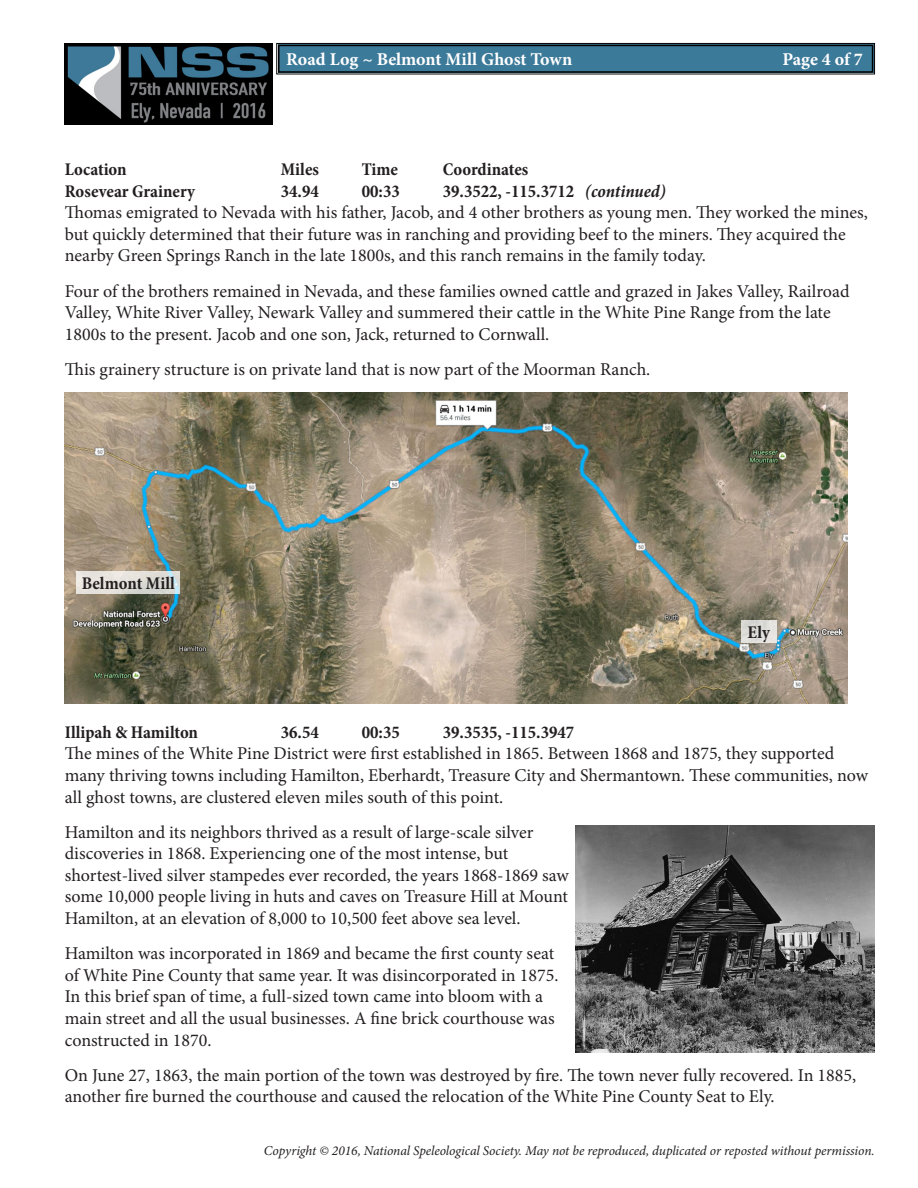
<style>
.page{position:relative;width:918px;height:1188px;background:#fff}
.page>*{position:absolute;margin:0;border:0;box-sizing:border-box;transform-origin:0 0}
.t1{font:18px/21.6px "Minion Pro";color:#231f20}
.t2{font:700 condensed 18px "Minion Pro";color:#231f20}
.t3{font:700 18px "Minion Pro";color:#fff}
.t4{font:italic 13.5px "Minion Pro";letter-spacing:-.005em;color:#231f20}
.s1{font-weight:700;font-stretch:condensed}
.s2{font-weight:700;font-style:italic;font-stretch:condensed}
</style>
<div class="page">
<svg style="left:276px;top:43px;width:599px;height:32px;background:#3e748f"></svg>
<div style="left:278px;top:45px;width:595px;height:28px;border:2px solid #000"></div>
<img style="left:65px;top:43px;width:208px;height:81px">
<img style="left:65px;top:392px;width:783px;height:311px">
<img style="left:576px;top:825px;width:299px;height:228px">
<div style="left:741px;top:620px;width:36px;height:23px;background:#deddd9"></div>
<svg style="left:77px;top:571px;width:103px;height:23px;background:#e0dfda"></svg>
<p class="t3" style="left:286px;top:46px;width:288px">Road Log ~ Belmont Mill Ghost Town</p>
<p class="t3" style="left:783px;top:46px;width:82px">Page 4 of 7</p>
<p class="t2" style="left:65px;top:157px;width:63px">Location</p>
<p class="t2" style="left:281px;top:157px;width:40px">Miles</p>
<p class="t2" style="left:362px;top:157px;width:38px">Time</p>
<p class="t2" style="left:443px;top:157px;width:87px">Coordinates</p>
<p class="t2" style="left:65px;top:179px;width:132px">Rosevear Grainery</p>
<p class="t2" style="left:281px;top:179px;width:40px">34.94</p>
<p class="t2" style="left:362px;top:179px;width:40px">00:33</p>
<p class="t1" style="left:65px;top:180px;width:805px;text-indent:378px"><span class="s1">39.3522, -115.3712</span> <span class="s2">(continued)<br></span>Thomas emigrated to Nevada with his father, Jacob, and 4 other brothers as young men. They worked the mines, but quickly determined that their future was in ranching and providing beef to the miners. They acquired the nearby Green Springs Ranch in the late 1800s, and this ranch remains in the family today.</p>
<p class="t1" style="left:65px;top:280px;width:786px">Four of the brothers remained in Nevada, and these families owned cattle and grazed in Jakes Valley, Railroad<br>Valley, White River Valley, Newark Valley and summered their cattle in the White Pine Range from the late<br>1800s to the present. Jacob and one son, Jack, returned to Cornwall.</p>
<p class="t1" style="left:65px;top:358px;width:587px">This grainery structure is on private land that is now part of the Moorman Ranch.</p>
<p class="t2" style="left:82px;top:571px;width:95px">Belmont Mill</p>
<p class="t2" style="left:747px;top:620px;width:24px">Ely</p>
<p class="t2" style="left:65px;top:720px;width:135px">Illipah &amp; Hamilton</p>
<p class="t2" style="left:281px;top:720px;width:40px">36.54</p>
<p class="t2" style="left:362px;top:720px;width:40px">00:35</p>
<p class="t1" style="left:65px;top:721px;width:805px;text-indent:378px"><span class="s1">39.3535, -115.3947<br></span>The mines of the White Pine District were first established in 1865. Between 1868 and 1875, they supported many thriving towns including Hamilton, Eberhardt, Treasure City and Shermantown. These communities, now all ghost towns, are clustered eleven miles south of this point.</p>
<p class="t1" style="left:65px;top:821px;width:506px">Hamilton and its neighbors thrived as a result of large-scale silver discoveries in 1868. Experiencing one of the most intense, but shortest-lived silver stampedes ever recorded, the years 1868-1869 saw some 10,000 people living in huts and caves on Treasure Hill at Mount Hamilton, at an elevation of 8,000 to 10,500 feet above sea level.</p>
<p class="t1" style="left:65px;top:943px;width:495px">Hamilton was incorporated in 1869 and became the first county seat of White Pine County that same year. It was disincorporated in 1875.<br>In this brief span of time, a full-sized town came into bloom with a main street and all the usual businesses. A fine brick courthouse was constructed in 1870.</p>
<p class="t1" style="left:65px;top:1064px;width:793px">On June 27, 1863, the main portion of the town was destroyed by fire. The town never fully recovered. In 1885, another fire burned the courthouse and caused the relocation of the White Pine County Seat to Ely.</p>
<p class="t4" style="left:264px;top:1141px;width:612px">Copyright © 2016, National Speleological Society. May not be reproduced, duplicated or reposted without permission.</p>
</div>
